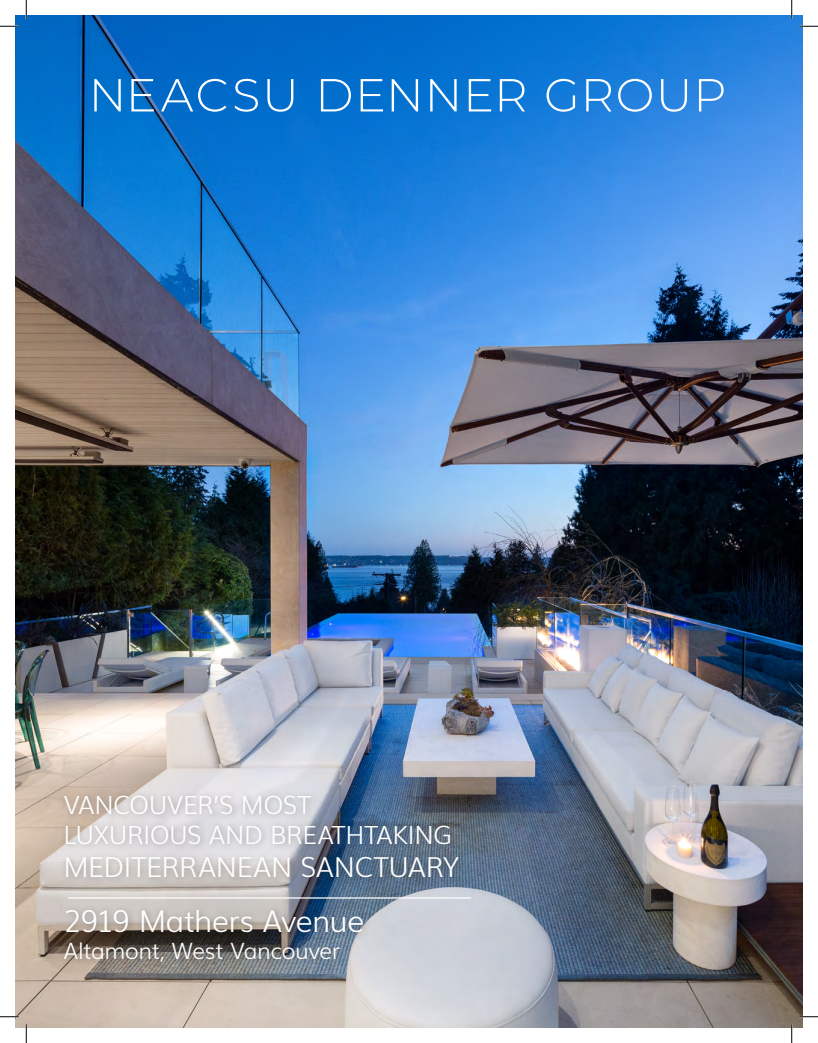
<style>
.page{position:relative;width:818px;height:1043px;background:#fff}
.page>*{position:absolute;margin:0;border:0;box-sizing:border-box;transform-origin:0 0}
.t1{font:300 30px "Muli";letter-spacing:-.02em;color:#fff}
.t2{font:300 27.5px "Muli";letter-spacing:-.015em;color:#fff}
.t3{font:300 25px/30px "Muli";letter-spacing:-.015em;color:#fff}
.t4{font:300 22.5px "Muli";letter-spacing:-.015em;color:#fff}
</style>
<div class="page">
<img style="left:15px;top:15px;width:787px;height:1013px">
<svg style="left:94px;top:79px;width:27px;height:32px"></svg>
<svg style="left:131px;top:79px;width:23px;height:32px"></svg>
<svg style="left:161px;top:79px;width:65px;height:33px;background:#2b82d0"></svg>
<svg style="left:234px;top:79px;width:24px;height:33px"></svg>
<svg style="left:267px;top:79px;width:26px;height:33px"></svg>
<svg style="left:321px;top:79px;width:30px;height:32px"></svg>
<svg style="left:360px;top:79px;width:23px;height:32px"></svg>
<svg style="left:391px;top:79px;width:27px;height:32px"></svg>
<svg style="left:430px;top:79px;width:26px;height:32px"></svg>
<svg style="left:468px;top:79px;width:23px;height:32px"></svg>
<svg style="left:499px;top:79px;width:26px;height:32px"></svg>
<svg style="left:546px;top:79px;width:29px;height:33px"></svg>
<svg style="left:586px;top:79px;width:25px;height:32px"></svg>
<svg style="left:618px;top:79px;width:33px;height:33px"></svg>
<svg style="left:661px;top:79px;width:26px;height:33px"></svg>
<svg style="left:699px;top:79px;width:24px;height:32px"></svg>
<div style="left:59px;top:790px;width:407px;height:179px;background:#231f20;opacity:.35"></div>
<hr style="left:68px;top:897px;width:403px;height:1px;background:#fff">
<svg style="left:0;top:25px;width:19px;height:2px"></svg>
<svg style="left:799px;top:25px;width:19px;height:2px"></svg>
<svg style="left:0;top:1015px;width:19px;height:2px"></svg>
<svg style="left:799px;top:1015px;width:19px;height:2px"></svg>
<svg style="left:25px;top:0;width:2px;height:19px"></svg>
<svg style="left:25px;top:1024px;width:2px;height:18px"></svg>
<svg style="left:790px;top:0;width:2px;height:19px"></svg>
<svg style="left:790px;top:1024px;width:2px;height:18px"></svg>
<p class="t3" style="left:63px;top:788px;width:390px">VANCOUVER’S MOST<br>LUXURIOUS AND BREATHTAKING</p>
<p class="t2" style="left:63px;top:845px;width:397px">MEDITERRANEAN SANCTUARY</p>
<p class="t1" style="left:63px;top:897px;width:302px">2919 Mathers Avenue</p>
<p class="t4" style="left:63px;top:933px;width:278px">Altamont, West Vancouver</p>
</div>
